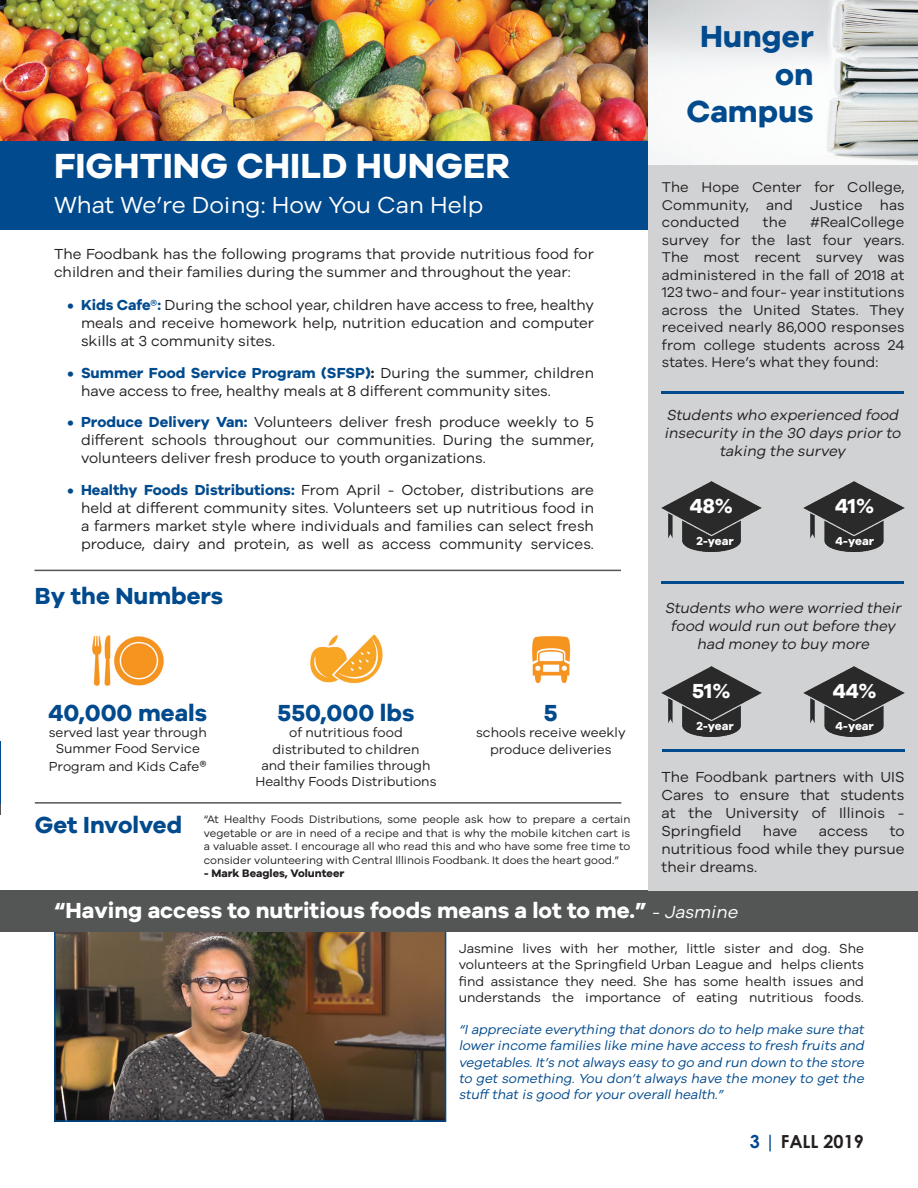
<style>
.page{position:relative;width:918px;height:1188px;background:#fff}
.page>*{position:absolute;margin:0;border:0;box-sizing:border-box;transform-origin:0 0}
.t1{font:700 36px "Galyon";color:#fff}
.t2{font:700 31.5px/37.8px "Galyon";color:#004a8d;text-align:right}
.t3{font:700 24px "Galyon";color:#004a8d}
.t4{font:24px "Galyon";color:#fff}
.t5{font:700 22.5px "Galyon";color:#fff}
.t6{font:700 21px "Galyon";color:#fff}
.t7{font:700 18px "Century Gothic";color:#231f20}
.t8{font:15px/18px "Galyon";color:#231f20;text-align:justify}
.t9{font:italic 15px/18px "Galyon";color:#231f20;text-align:center}
.t10{font:14.7px/17.5px "Galyon";letter-spacing:.005em;color:#231f20;text-align:justify}
.t11{font:13.5px/16.2px "Galyon";color:#231f20;text-align:center}
.t12{font:italic 13.5px/16.2px "Galyon";color:#004a8d;text-align:justify}
.t13{font:700 12px "Galyon";color:#fff}
.t14{font:11.25px/13.5px "Galyon";color:#231f20;text-align:justify}
.t15{font:700 11.25px "Galyon";color:#231f20}
.s1{font-weight:700;color:#004a8d}
.s2{font-weight:700}
.s3{font-weight:700;font-size:15px}
.s4{font-weight:400;font-style:italic;font-size:18px}
.s5{color:#004a8d}
</style>
<div class="page">
<img style="left:57px;top:932px;width:386px;height:187px">
<div style="left:54px;top:919px;width:392px;height:203px;border:2px solid #004a8d"></div>
<div style="left:1px;top:890px;width:917px;height:42px;background:#545555"></div>
<div style="left:0;top:140px;width:648px;height:90px;background:#004a8d"></div>
<div style="left:648px;top:164px;width:270px;height:726px;background:#d1d2d4"></div>
<hr style="left:0;top:741px;width:1px;height:63px;background:#004a8d">
<hr style="left:662px;top:750px;width:242px;height:2px;background:#004a8d">
<hr style="left:34px;top:570px;width:587px;height:1px;background:#545555">
<img style="left:310px;top:634px;width:73px;height:50px">
<img style="left:92px;top:635px;width:72px;height:51px">
<img style="left:532px;top:636px;width:39px;height:48px">
<hr style="left:35px;top:802px;width:586px;height:2px;background:#545555">
<img style="left:661px;top:482px;width:101px;height:69px">
<img style="left:804px;top:482px;width:100px;height:69px">
<img style="left:661px;top:667px;width:101px;height:69px">
<img style="left:804px;top:667px;width:100px;height:69px">
<hr style="left:661px;top:582px;width:243px;height:2px;background:#004a8d">
<hr style="left:661px;top:391px;width:243px;height:2px;background:#004a8d">
<img style="left:648px;top:0;width:270px;height:164px">
<img style="left:0;top:0;width:648px;height:140px">
<h1 class="t1" style="left:54px;top:144px;width:458px">FIGHTING CHILD HUNGER</h1>
<h3 class="t4" style="left:54px;top:187px;width:431px">What We’re Doing: How You Can Help</h3>
<p class="t8" style="left:54px;top:244px;width:541px">The Foodbank has the following programs that provide nutritious food for children and their families during the summer and throughout the year:</p>
<p class="t8" style="left:81px;top:295px;width:515px;text-indent:-14px"><span class="s1">• Kids Cafe®:</span> During the school year, children have access to free, healthy meals and receive homework help, nutrition education and computer skills at 3 community sites.</p>
<p class="t8" style="left:81px;top:362px;width:515px;text-indent:-14px"><span class="s1">• Summer Food Service Program (SFSP)</span><span class="s2">:</span> During the summer, children have access to free, healthy meals at 8 different community sites.</p>
<p class="t8" style="left:81px;top:412px;width:515px;text-indent:-14px"><span class="s1">• Produce Delivery Van:</span> Volunteers deliver fresh produce weekly to 5 different schools throughout our communities. During the summer, volunteers deliver fresh produce to youth organizations.</p>
<p class="t8" style="left:81px;top:479px;width:515px;text-indent:-14px"><span class="s1">• Healthy Foods Distributions:</span> From April - October, distributions are held at different community sites. Volunteers set up nutritious food in a farmers market style where individuals and families can select fresh produce, dairy and protein, as well as access community services.</p>
<h3 class="t3" style="left:35px;top:581px;width:190px">By the Numbers</h3>
<h3 class="t3" style="left:48px;top:698px;width:160px">40,000 meals</h3>
<p class="t11" style="left:49px;top:723px;width:160px">served last year through<br>Summer Food Service</p>
<p class="t11" style="left:49px;top:757px;width:159px">Program and Kids Cafe<span class="s3">®</span></p>
<h3 class="t3" style="left:278px;top:698px;width:138px">550,000 lbs</h3>
<p class="t11" style="left:255px;top:723px;width:183px">of nutritious food distributed to children<br>and their families through<br>Healthy Foods Distributions</p>
<h3 class="t3" style="left:544px;top:698px;width:15px">5</h3>
<p class="t11" style="left:476px;top:723px;width:151px">schools receive weekly produce deliveries</p>
<h3 class="t3" style="left:35px;top:810px;width:149px">Get Involved</h3>
<p class="t14" style="left:204px;top:812px;width:428px">“At Healthy Foods Distributions, some people ask how to prepare a certain vegetable or are in need of a recipe and that is why the mobile kitchen cart is a valuable asset. I encourage all who read this and who have some free time to consider volunteering with Central Illinois Foodbank. It does the heart good.”</p>
<p class="t15" style="left:204px;top:866px;width:142px">- Mark Beagles, Volunteer</p>
<h2 class="t2" style="left:686px;top:16px;width:129px">Hunger on<br>Campus</h2>
<p class="t10" style="left:662px;top:177px;width:244px">The Hope Center for College, Community, and Justice has conducted</p>
<p class="t10" style="left:662px;top:212px;width:244px;text-indent:148px">#RealCollege survey for the last four years.<br>The most recent survey was administered in the fall of 2018 at 123 two- and four- year institutions across the United States. They received nearly 86,000 responses from college students across 24 states. Here’s what they found:</p>
<p class="t10" style="left:763px;top:212px;width:25px">the</p>
<p class="t9" style="left:664px;top:405px;width:238px">Students who experienced food insecurity in the 30 days prior to taking the survey</p>
<h3 class="t6" style="left:690px;top:493px;width:45px">48%</h3>
<p class="t13" style="left:697px;top:534px;width:39px">2-year</p>
<h3 class="t6" style="left:835px;top:493px;width:41px">41%</h3>
<p class="t13" style="left:835px;top:534px;width:40px">4-year</p>
<p class="t9" style="left:665px;top:597px;width:238px">Students who were worried their food would run out before they had money to buy more</p>
<h3 class="t6" style="left:692px;top:678px;width:40px">51%</h3>
<p class="t13" style="left:697px;top:719px;width:39px">2-year</p>
<h3 class="t6" style="left:833px;top:678px;width:45px">44%</h3>
<p class="t13" style="left:835px;top:719px;width:40px">4-year</p>
<p class="t8" style="left:662px;top:767px;width:245px">The Foodbank partners with UIS Cares to ensure that students at the University of Illinois - Springfield</p>
<p class="t8" style="left:763px;top:821px;width:36px">have</p>
<p class="t8" style="left:819px;top:821px;width:51px">access</p>
<p class="t8" style="left:662px;top:821px;width:244px;text-indent:228px">to nutritious food while they pursue their dreams.</p>
<h3 class="t5" style="left:54px;top:896px;width:685px">“Having access to nutritious foods means a lot to me.” <span class="s4">- Jasmine</span></h3>
<p class="t11" style="left:459px;top:939px;width:407px;text-align:justify">Jasmine lives with her mother, little sister and dog. She volunteers at the Springfield Urban League and helps clients find assistance they need. She has some health issues and understands the importance of eating nutritious foods.</p>
<p class="t12" style="left:459px;top:1020px;width:407px">“I appreciate everything that donors do to help make sure that lower income families like mine have access to fresh fruits and vegetables. It’s not always easy to go and run down to the store to get something. You don’t always have the money to get the stuff that is good for your overall health.”</p>
<p class="t7" style="left:750px;top:1127px;width:116px"><span class="s5">3 |</span> FALL 2019</p>
</div>
